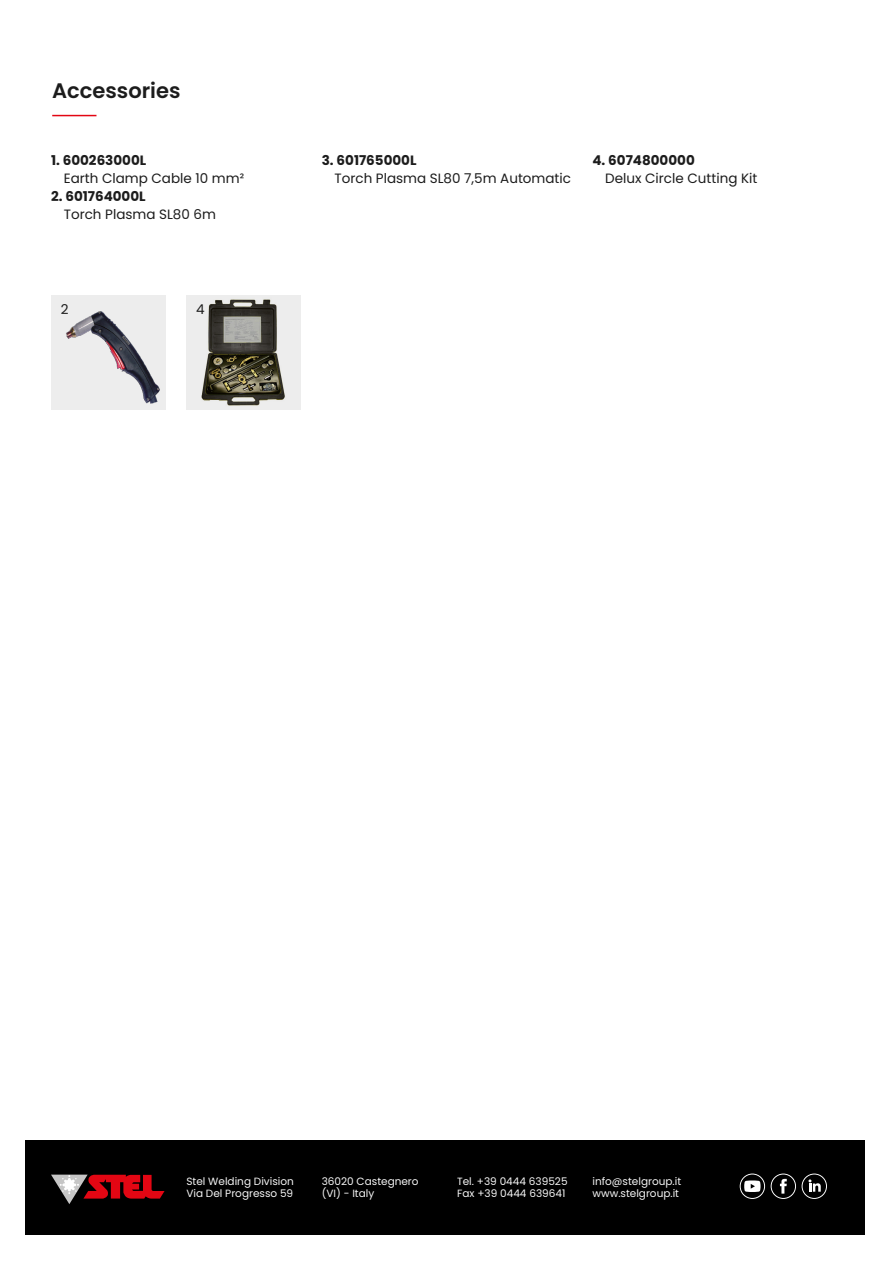
<style>
.page{position:relative;width:893px;height:1263px;background:#fff}
.page>*{position:absolute;margin:0;border:0;box-sizing:border-box;transform-origin:0 0}
.t1{font:600 21px "Poppins";color:#1c1c1c}
.t2{font:13.5px "Poppins";color:#1c1c1c}
.t3{font:700 13.5px "Poppins";color:#1c1c1c}
.t4{font:10.5px/12.6px "Poppins";color:#f6f6f6}
</style>
<div class="page">
<div style="left:26px;top:1140px;width:839px;height:95px;background:#000"></div>
<svg style="left:51px;top:1174px;width:114px;height:30px"></svg>
<div style="left:64px;top:1180px;width:10px;height:10px;background:#fff;border-radius:50%"></div>
<svg style="left:740px;top:1173px;width:25px;height:26px"></svg>
<svg style="left:802px;top:1173px;width:25px;height:26px"></svg>
<svg style="left:771px;top:1173px;width:25px;height:26px"></svg>
<hr style="left:52px;top:115px;width:44px;height:1px;background:#e30613">
<div style="left:51px;top:296px;width:114px;height:114px;background:#ededed"></div>
<img style="left:66px;top:311px;width:94px;height:93px">
<div style="left:186px;top:296px;width:114px;height:114px;background:#ededed"></div>
<img style="left:201px;top:299px;width:84px;height:107px">
<h1 class="t1" style="left:52px;top:78px;width:130px">Accessories</h1>
<p class="t3" style="left:51px;top:152px;width:97px">1. 600263000L</p>
<p class="t2" style="left:64px;top:170px;width:182px">Earth Clamp Cable 10 mm²</p>
<p class="t3" style="left:51px;top:188px;width:96px">2. 601764000L</p>
<p class="t2" style="left:64px;top:206px;width:154px">Torch Plasma SL80 6m</p>
<p class="t2" style="left:61px;top:301px;width:9px">2</p>
<p class="t2" style="left:196px;top:301px;width:10px">4</p>
<p class="t3" style="left:322px;top:152px;width:96px">3. 601765000L</p>
<p class="t2" style="left:334px;top:170px;width:238px">Torch Plasma SL80 7,5m Automatic</p>
<p class="t3" style="left:592px;top:152px;width:104px">4. 6074800000</p>
<p class="t2" style="left:605px;top:170px;width:154px">Delux Circle Cutting Kit</p>
<p class="t4" style="left:186px;top:1175px;width:109px">Stel Welding Division<br>Via Del Progresso 59</p>
<p class="t4" style="left:322px;top:1175px;width:98px">36020 Castegnero (VI) - Italy</p>
<p class="t4" style="left:457px;top:1175px;width:112px">Tel. +39 0444 639525<br>Fax +39 0444 639641</p>
<p class="t4" style="left:592px;top:1175px;width:90px">info@stelgroup.it www.stelgroup.it</p>
</div>
